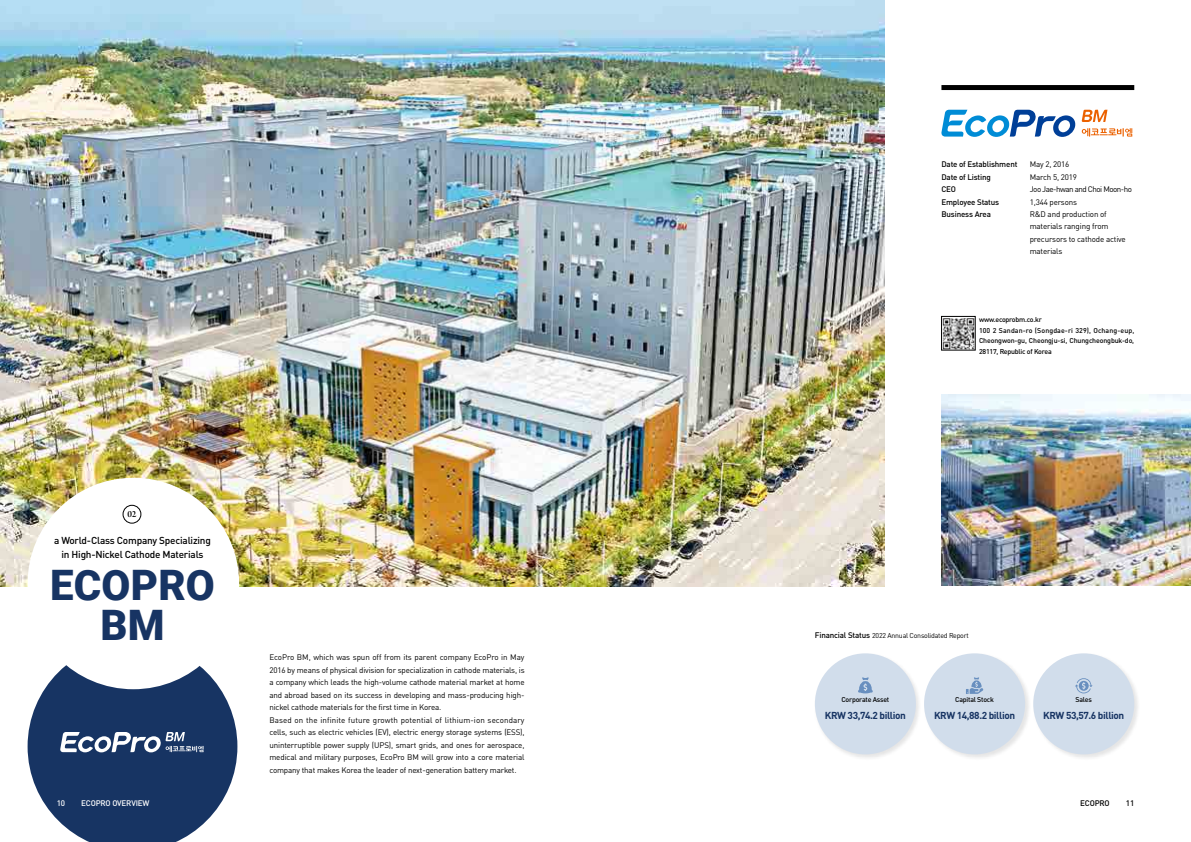
<style>
.page{position:relative;width:1191px;height:842px;background:#fff}
.page>*{position:absolute;margin:0;border:0;box-sizing:border-box;transform-origin:0 0}
.t1{font:900 42px/40px "Roboto";letter-spacing:.005em;color:#173463;text-align:center}
.t2{font:500 10px/14px "DIN Pro";letter-spacing:-.02em;color:#000;text-align:center}
.t3{font:700 10px "DIN Pro";letter-spacing:-.04em;color:#173463}
.t4{font:10px "Arno Pro Smbd Display";color:#000}
.t5{font:8px/12.5px "DIN Pro";letter-spacing:-.02em;color:#000}
.t6{font:500 8px/12.5px "DIN Pro";letter-spacing:-.02em;color:#000}
.t7{font:500 8px "DIN Pro";letter-spacing:-.02em;color:#fff}
.t8{font:500 7px/10.5px "DIN Pro";letter-spacing:-.02em;color:#000}
.t9{font:7px "DIN Pro";letter-spacing:-.03em;color:#000}
.s1{font-weight:500;font-size:8px}
</style>
<div class="page">
<svg style="left:28px;top:665px;width:209px;height:177px;fill:#173463"></svg>
<svg style="left:60px;top:732px;width:144px;height:20px"></svg>
<img style="left:0;top:0;width:884px;height:587px">
<div style="left:28px;top:478px;width:211px;height:211px;background:#fff;border-radius:50%"></div>
<div style="left:123px;top:505px;width:18px;height:18px;border:1px solid #000;border-radius:50%"></div>
<div style="left:923px;top:652px;width:108px;height:108px;background:#000;opacity:.35"></div>
<div style="left:924px;top:653px;width:101px;height:101px;background:#d1ddeb;border-radius:50%"></div>
<svg style="left:966px;top:677px;width:17px;height:17px"></svg>
<div style="left:1032px;top:652px;width:108px;height:108px;background:#000;opacity:.35"></div>
<div style="left:1033px;top:653px;width:101px;height:101px;background:#d1ddeb;border-radius:50%"></div>
<svg style="left:1075px;top:678px;width:17px;height:15px"></svg>
<div style="left:814px;top:652px;width:108px;height:108px;background:#000;opacity:.35"></div>
<div style="left:815px;top:653px;width:101px;height:101px;background:#d1ddeb;border-radius:50%"></div>
<svg style="left:858px;top:677px;width:15px;height:16px"></svg>
<img style="left:941px;top:395px;width:250px;height:190px">
<div style="left:941px;top:85px;width:193px;height:5px;background:#000"></div>
<svg style="left:1081px;top:128px;width:51px;height:9px"></svg>
<svg style="left:1081px;top:110px;width:26px;height:12px"></svg>
<svg style="left:941px;top:110px;width:134px;height:27px"></svg>
<img style="left:943px;top:318px;width:30px;height:30px">
<div style="left:941px;top:316px;width:34px;height:34px;border:1px solid #000"></div>
<p class="t6" style="left:941px;top:157px;width:77px">Date of Establishment<br>Date of Listing<br>CEO<br>Employee Status<br>Business Area</p>
<p class="t5" style="left:1029px;top:157px;width:104px">May 2, 2016<br>March 5, 2019<br>Joo Jae-hwan and Choi Moon-ho<br>1,344 persons<br>R&amp;D and production of materials ranging from precursors to cathode active materials</p>
<p class="t4" style="left:127px;top:509px;width:11px">02</p>
<p class="t2" style="left:54px;top:533px;width:158px">a World-Class Company Specializing in High-Nickel Cathode Materials</p>
<h1 class="t1" style="left:50px;top:563px;width:166px">ECOPRO<br>BM</h1>
<p class="t5" style="left:269px;top:650px;width:257px">EcoPro BM, which was spun off from its parent company EcoPro in May 2016 by means of physical division for specialization in cathode materials, is a company which leads the high-volume cathode material market at home and abroad based on its success in developing and mass-producing high&shy;nickel cathode materials for the first time in Korea.<br>Based on the infinite future growth potential of lithium-ion secondary cells, such as electric vehicles (EV), electric energy storage systems (ESS), uninterruptible power supply (UPS), smart grids, and ones for aerospace, medical and military purposes, EcoPro BM will grow into a core material company that makes Korea the leader of next-generation battery market.</p>
<p class="t8" style="left:979px;top:314px;width:157px">www.ecoprobm.co.kr<br>100 2 Sandan-ro (Songdae-ri 329), Ochang-eup, Cheongwon-gu, Cheongju-si, Chungcheongbuk-do, 28117, Republic of Korea</p>
<p class="t9" style="left:815px;top:630px;width:155px"><span class="s1">Financial Status</span> 2022 Annual Consolidated Report</p>
<p class="t8" style="left:841px;top:694px;width:49px">Corporate Asset</p>
<p class="t8" style="left:955px;top:694px;width:40px">Capital Stock</p>
<p class="t8" style="left:1075px;top:694px;width:18px">Sales</p>
<p class="t3" style="left:825px;top:707px;width:83px">KRW 33,74.2 billion</p>
<p class="t3" style="left:934px;top:707px;width:83px">KRW 14,88.2 billion</p>
<p class="t3" style="left:1043px;top:707px;width:83px">KRW 53,57.6 billion</p>
<p class="t7" style="left:57px;top:797px;width:10px">10</p>
<p class="t7" style="left:81px;top:797px;width:70px">ECOPRO OVERVIEW</p>
<p class="t6" style="left:1080px;top:796px;width:31px">ECOPRO</p>
<p class="t6" style="left:1125px;top:796px;width:10px">11</p>
</div>
